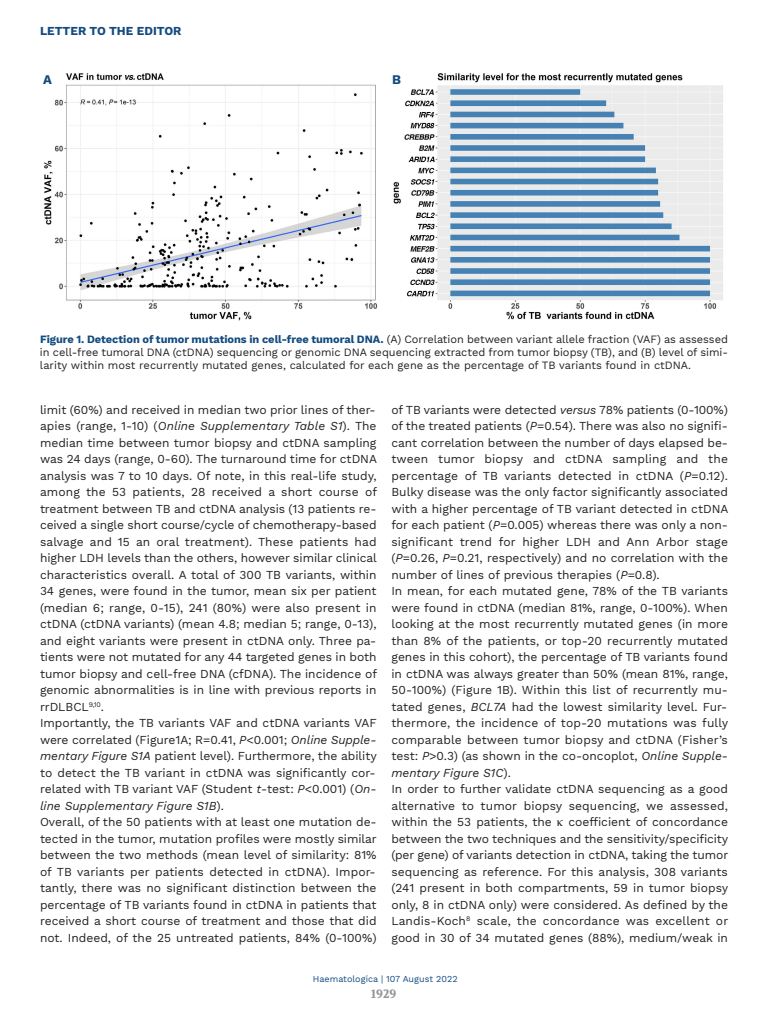
<style>
.page{position:relative;width:768px;height:1024px;background:#fff}
.page>*{position:absolute;margin:0;border:0;box-sizing:border-box;transform-origin:0 0}
.t1{font:700 13px "Work Sans";color:#134a80}
.t2{font:12px/16.5px "Work Sans";color:#231f20}
.t3{font:700 12px "Work Sans";color:#134a80}
.t4{font:700 12px "Volkhov";color:#939598}
.t5{font:11px/13px "Work Sans";color:#231f20;text-align:justify}
.t6{font:9px "Work Sans";color:#134a80}
.s1{font-weight:700;color:#134a80}
.s2{font-style:italic}
</style>
<div class="page">
<img style="left:44px;top:73px;width:679px;height:248px">
<p class="t3" style="left:40px;top:24px;width:143px">LETTER TO THE EDITOR</p>
<p class="t1" style="left:43px;top:72px;width:10px">A</p>
<p class="t1" style="left:392px;top:72px;width:10px">B</p>
<p class="t5" style="left:40px;top:333px;width:690px"><span class="s1">Figure 1. Detection of tumor mutations in cell-free tumoral DNA.</span> (A) Correlation between variant allele fraction (VAF) as assessed in cell-free tumoral DNA (ctDNA) sequencing or genomic DNA sequencing extracted from tumor biopsy (TB), and (B) level of simi&shy;larity within most recurrently mutated genes, calculated for each gene as the percentage of TB variants found in ctDNA.</p>
<p class="t2" style="left:40px;top:401px;width:339px">limit (60%) and received in median two prior lines of ther&shy;apies (range, 1-10) (<span class="s2">Online Supplementary Table S1</span>). The median time between tumor biopsy and ctDNA sampling was 24 days (range, 0-60). The turnaround time for ctDNA analysis was 7 to 10 days. Of note, in this real-life study, among the 53 patients, 28 received a short course of treatment between TB and ctDNA analysis (13 patients re&shy;ceived a single short course/cycle of chemotherapy-based salvage and 15 an oral treatment). These patients had higher LDH levels than the others, however similar clinical characteristics overall. A total of 300 TB variants, within 34 genes, were found in the tumor, mean six per patient (median 6; range, 0-15), 241 (80%) were also present in ctDNA (ctDNA variants) (mean 4.8; median 5; range, 0-13), and eight variants were present in ctDNA only. Three pa&shy;tients were not mutated for any 44 targeted genes in both tumor biopsy and cell-free DNA (cfDNA). The incidence of genomic abnormalities is in line with previous reports in rrDLBCL<sup>9,10</sup>.<br>Importantly, the TB variants VAF and ctDNA variants VAF were correlated (Figure1A; R=0.41, <span class="s2">P</span>&lt;0.001; <span class="s2">Online Supple&shy;mentary Figure S1A</span> patient level). Furthermore, the ability to detect the TB variant in ctDNA was significantly cor&shy;related with TB variant VAF (Student <span class="s2">t</span>-test: <span class="s2">P</span>&lt;0.001) (<span class="s2">On&shy;line Supplementary Figure S1B</span>).<br>Overall, of the 50 patients with at least one mutation de&shy;tected in the tumor, mutation profiles were mostly similar between the two methods (mean level of similarity: 81% of TB variants per patients detected in ctDNA). Impor&shy;tantly, there was no significant distinction between the percentage of TB variants found in ctDNA in patients that received a short course of treatment and those that did not. Indeed, of the 25 untreated patients, 84% (0-100%)</p>
<p class="t2" style="left:391px;top:401px;width:339px">of TB variants were detected <span class="s2">versus</span> 78% patients (0-100%) of the treated patients (<span class="s2">P</span>=0.54). There was also no signifi&shy;cant correlation between the number of days elapsed be&shy;tween tumor biopsy and ctDNA sampling and the percentage of TB variants detected in ctDNA (<span class="s2">P</span>=0.12).<br>Bulky disease was the only factor significantly associated with a higher percentage of TB variant detected in ctDNA for each patient (<span class="s2">P</span>=0.005) whereas there was only a non&shy;significant trend for higher LDH and Ann Arbor stage (<span class="s2">P</span>=0.26, <span class="s2">P</span>=0.21, respectively) and no correlation with the number of lines of previous therapies (<span class="s2">P</span>=0.8).<br>In mean, for each mutated gene, 78% of the TB variants were found in ctDNA (median 81%, range, 0-100%). When looking at the most recurrently mutated genes (in more than 8% of the patients, or top-20 recurrently mutated genes in this cohort), the percentage of TB variants found in ctDNA was always greater than 50% (mean 81%, range, 50-100%) (Figure 1B). Within this list of recurrently mu&shy;tated genes, <span class="s2">BCL7A</span> had the lowest similarity level. Fur&shy;thermore, the incidence of top-20 mutations was fully comparable between tumor biopsy and ctDNA (Fisher’s test: <span class="s2">P</span>&gt;0.3) (as shown in the co-oncoplot, <span class="s2">Online Supple&shy;mentary Figure S1C</span>).<br>In order to further validate ctDNA sequencing as a good alternative to tumor biopsy sequencing, we assessed, within the 53 patients, the</p>
<p class="t2" style="left:391px;top:814px;width:338px;text-align:justify;text-indent:177px">coefficient of concordance between the two techniques and the sensitivity/specificity (per gene) of variants detection in ctDNA, taking the tumor sequencing as reference. For this analysis, 308 variants (241 present in both compartments, 59 in tumor biopsy only, 8 in ctDNA only) were considered. As defined by the Landis-Koch<sup>8</sup> scale, the concordance was excellent or good in 30 of 34 mutated genes (88%), medium/weak in</p>
<p class="t6" style="left:313px;top:974px;width:146px">Haematologica | 107 August 2022</p>
<p class="t4" style="left:371px;top:986px;width:27px">1929</p>
</div>
